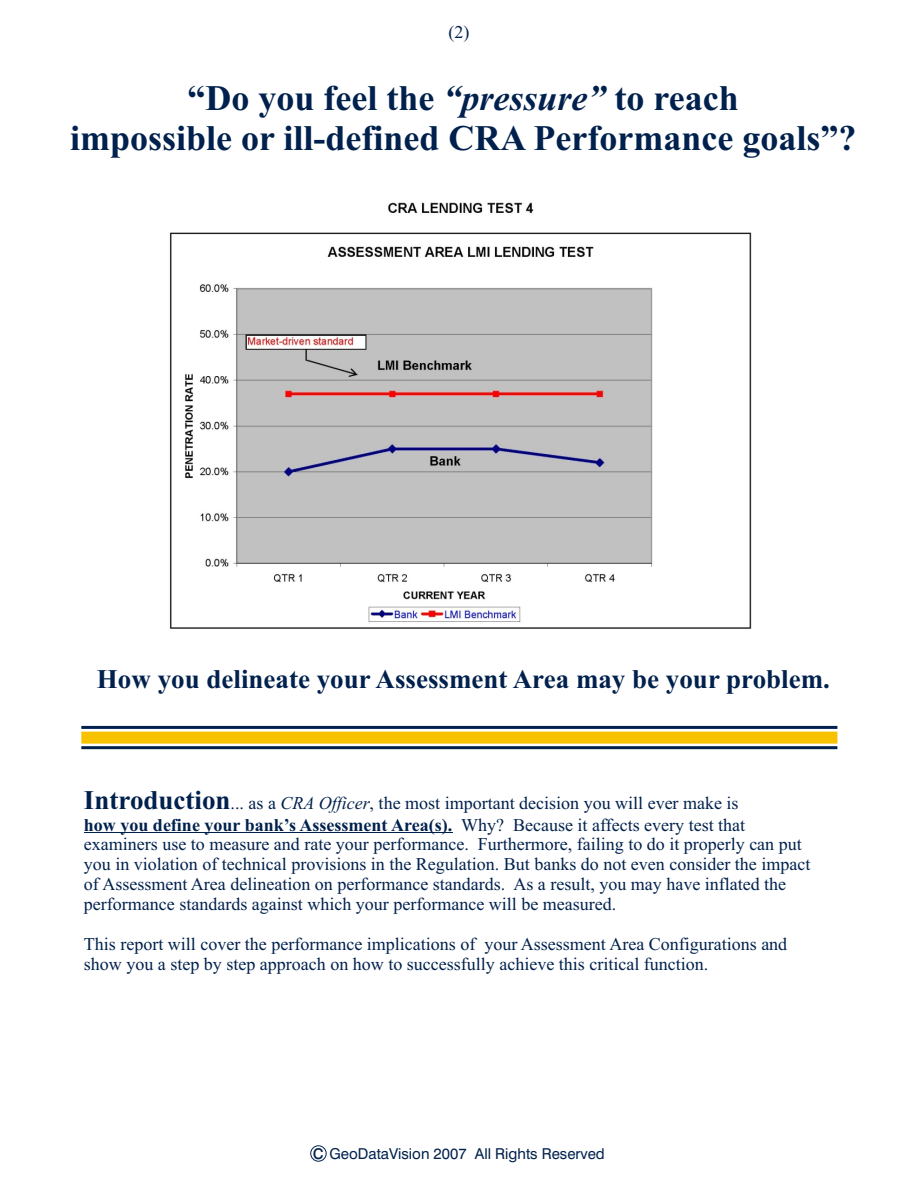
<style>
.page{position:relative;width:918px;height:1188px;background:#fff}
.page>*{position:absolute;margin:0;border:0;box-sizing:border-box;transform-origin:0 0}
.t1{font:700 36px/39.9px "Times New Roman";color:#00214d;text-align:center}
.t2{font:700 27px "Times New Roman";color:#00214d}
.t3{font:18px/20px "Times New Roman";color:#00214d}
.t4{font:15px "Swis 721 BT";color:#00214d}
.s1{font-style:italic}
.s2{font-weight:700;font-size:27px}
.s3{font-weight:700}
.s4{font-size:20.25px}
</style>
<div class="page">
<hr style="left:84px;top:832px;width:368px;height:1px;background:#00214d">
<hr style="left:81px;top:726px;width:756px;height:3px;background:#00214d">
<hr style="left:81px;top:746px;width:756px;height:3px;background:#00214d">
<div style="left:81px;top:732px;width:756px;height:12px;background:#f7c200"></div>
<img style="left:169px;top:202px;width:583px;height:427px">
<div style="left:310px;top:1145px;width:17px;height:17px;border:1px solid #00214d;border-radius:50%"></div>
<p class="t3" style="left:449px;top:24px;width:22px">(2)</p>
<p class="t1" style="left:70px;top:82px;width:788px">“Do you feel the <span class="s1">“pressure”</span> to reach<br>impossible or ill-defined CRA Performance goals”?</p>
<p class="t2" style="left:97px;top:670px;width:735px">How you delineate your Assessment Area may be your problem.</p>
<p class="t3" style="left:84px;top:793px;width:663px;line-height:21.9px"><span class="s2">Introduction</span>... as a <span class="s1">CRA Officer</span>, the most important decision you will ever make is <span class="s3">how you define your bank’s Assessment Area(s).</span> Why? Because it affects every test that</p>
<p class="t3" style="left:84px;top:836px;width:728px">examiners use to measure and rate your performance. Furthermore, failing to do it properly can put you in violation of technical provisions in the Regulation. But banks do not even consider the impact of Assessment Area delineation on performance standards. As a result, you may have inflated the performance standards against which your performance will be measured.</p>
<p class="t3" style="left:84px;top:936px;width:705px">This report will cover the performance implications of your Assessment Area Configurations and show you a step by step approach on how to successfully achieve this critical function.</p>
<p class="t4" style="left:313px;top:1148px;width:293px"><span class="s4">c</span> GeoDataVision 2007 All Rights Reserved</p>
</div>
